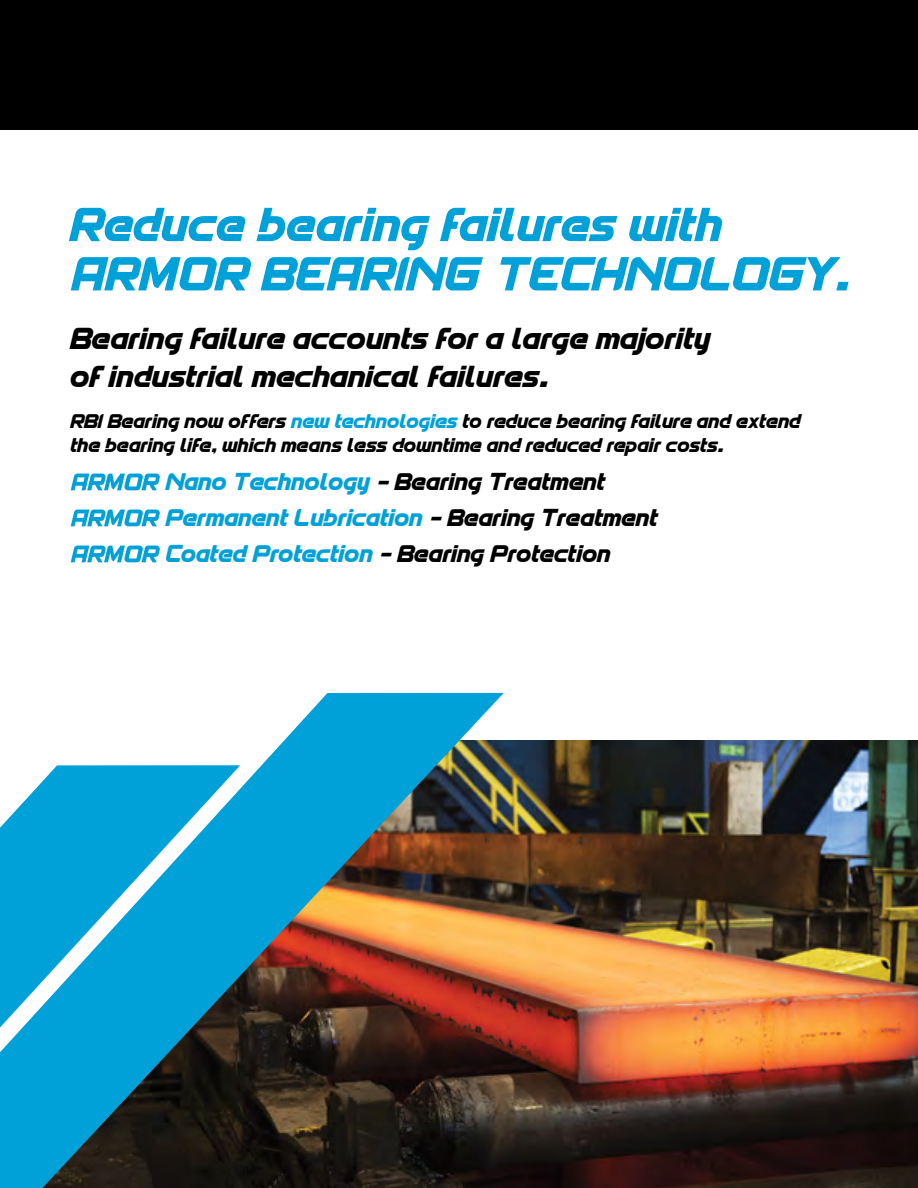
<style>
.page{position:relative;width:918px;height:1188px;background:#fff}
.page>*{position:absolute;margin:0;border:0;box-sizing:border-box;transform-origin:0 0}
.t1{font:50.55px/49.3px "Spantaran";color:#00a0d8}
.t2{font:32.25px/38.7px "Spantaran";color:#000}
.t3{font:25.5px/36px "Spantaran";color:#000}
.t4{font:21px/23.9px "Spantaran";color:#000}
.s1{color:#00a0d8}
</style>
<div class="page">
<img style="left:504px;top:740px;width:414px;height:448px">
<svg style="left:71px;top:257px;width:412px;height:33px"></svg>
<img style="left:0;top:693px;width:504px;height:495px">
<svg style="left:0;top:765px;width:240px;height:263px;background:#1fa9d9"></svg>
<div style="left:0;top:0;width:918px;height:130px;background:#000"></div>
<svg style="left:71px;top:474px;width:89px;height:16px"></svg>
<svg style="left:71px;top:510px;width:89px;height:16px"></svg>
<svg style="left:71px;top:546px;width:89px;height:16px"></svg>
<h1 class="t1" style="left:495px;top:198px;width:356px;text-indent:-425px">Reduce bearing failures with<br>TECHNOLOGY.</h1>
<h2 class="t2" style="left:71px;top:318px;width:643px">Bearing failure accounts for a large majority of industrial mechanical failures.</h2>
<p class="t4" style="left:71px;top:409px;width:732px">RBI Bearing now offers <span class="s1">new technologies</span> to reduce bearing failure and extend the bearing life, which means less downtime and reduced repair costs.</p>
<p class="t3" style="left:166px;top:463px;width:494px"><span class="s1">Nano Technology</span> - Bearing Treatment<br><span class="s1">Permanent Lubrication</span> - Bearing Treatment<br><span class="s1">Coated Protection</span> - Bearing Protection</p>
</div>
